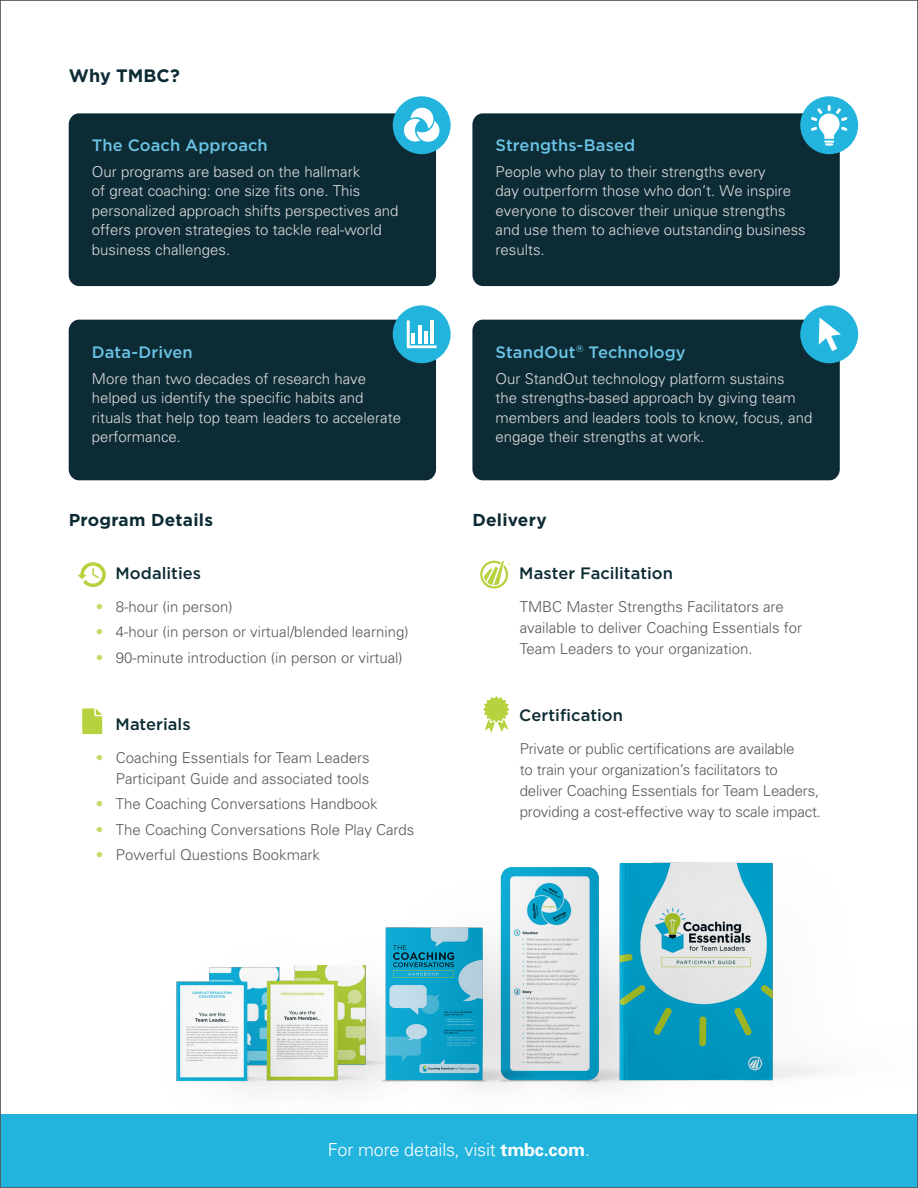
<style>
.page{position:relative;width:918px;height:1188px;background:#fff}
.page>*{position:absolute;margin:0;border:0;box-sizing:border-box;transform-origin:0 0}
.t1{font:300 18px "Univers";letter-spacing:-.01em;color:#fff}
.Table_Header{font:700 18px "Gotham";color:#0d2b34}
.Subheader{font:700 17.25px "Gotham";letter-spacing:.015em;color:#0d2b34}
.Table_Subheader{font:500 16.5px "Gotham";letter-spacing:.005em;color:#69c3e4}
.Table_Subheader-2{font:500 16.5px "Gotham";color:#0d2b34}
.Table_Copy{font:300 15px/19.5px "Univers";color:#dcdddf}
.Body_Copy_Bullet{font:300 15px/21px "Univers";color:#57585a}
.s1{color:#c5d968}
.s2{font-weight:700}
</style>
<div class="page">
<div style="left:69px;top:113px;width:367px;height:173px;background:#0d2b34;border-radius:11px"></div>
<div style="left:472px;top:113px;width:368px;height:173px;background:#0d2b34;border-radius:11px"></div>
<div style="left:69px;top:320px;width:367px;height:160px;background:#0d2b34;border-radius:11px"></div>
<div style="left:472px;top:320px;width:368px;height:160px;background:#0d2b34;border-radius:11px"></div>
<img style="left:176px;top:862px;width:648px;height:231px">
<div style="left:393px;top:305px;width:58px;height:58px;background:#23b4dd;border-radius:50%"></div>
<svg style="left:407px;top:320px;width:30px;height:28px"></svg>
<hr style="left:411px;top:334px;width:4px;height:10px;background:#fff">
<hr style="left:424px;top:331px;width:4px;height:13px;background:#fff">
<hr style="left:418px;top:326px;width:4px;height:18px;background:#fff">
<hr style="left:430px;top:321px;width:4px;height:23px;background:#fff">
<div style="left:393px;top:96px;width:58px;height:58px;background:#23b4dd;border-radius:50%"></div>
<svg style="left:404px;top:108px;width:35px;height:34px"></svg>
<div style="left:800px;top:96px;width:58px;height:58px;background:#23b4dd;border-radius:50%"></div>
<svg style="left:811px;top:105px;width:36px;height:41px"></svg>
<div style="left:800px;top:305px;width:58px;height:58px;background:#23b4dd;border-radius:50%"></div>
<svg style="left:819px;top:318px;width:22px;height:33px"></svg>
<svg style="left:82px;top:708px;width:20px;height:26px"></svg>
<svg style="left:77px;top:562px;width:29px;height:25px"></svg>
<svg style="left:483px;top:696px;width:27px;height:37px"></svg>
<svg style="left:480px;top:561px;width:30px;height:28px"></svg>
<div style="left:0;top:1114px;width:918px;height:74px;background:#23b4dd"></div>
<p class="Table_Header" style="left:69px;top:65px;width:113px">Why TMBC?</p>
<p class="Table_Subheader" style="left:92px;top:135px;width:177px">The Coach Approach</p>
<p class="Table_Copy" style="left:92px;top:161px;width:308px">Our programs are based on the hallmark<br>of great coaching: one size fits one. This personalized approach shifts perspectives and offers proven strategies to tackle real-world business challenges.</p>
<p class="Table_Subheader" style="left:92px;top:342px;width:102px">Data-Driven</p>
<p class="Table_Copy" style="left:92px;top:368px;width:311px">More than two decades of research have helped us identify the specific habits and rituals that help top team leaders to accelerate performance.</p>
<p class="Subheader" style="left:69px;top:510px;width:146px">Program Details</p>
<p class="Table_Subheader-2" style="left:115px;top:564px;width:87px">Modalities</p>
<p class="Body_Copy_Bullet" style="left:96px;top:595px;width:138px"><span class="s1">•</span> 8-hour (in person)</p>
<p class="Body_Copy_Bullet" style="left:96px;top:621px;width:314px"><span class="s1">•</span> 4-hour (in person or virtual/blended learning)</p>
<p class="Body_Copy_Bullet" style="left:96px;top:646px;width:309px"><span class="s1">•</span> 90-minute introduction (in person or virtual)</p>
<p class="Table_Subheader-2" style="left:115px;top:715px;width:77px">Materials</p>
<p class="Body_Copy_Bullet" style="left:96px;top:746px;width:275px;text-align:right"><span class="s1">•</span> Coaching Essentials for Team Leaders<br>Participant Guide and associated tools</p>
<p class="Body_Copy_Bullet" style="left:96px;top:793px;width:284px"><span class="s1">•</span> The Coaching Conversations Handbook</p>
<p class="Body_Copy_Bullet" style="left:96px;top:818px;width:320px"><span class="s1">•</span> The Coaching Conversations Role Play Cards</p>
<p class="Body_Copy_Bullet" style="left:96px;top:844px;width:226px"><span class="s1">•</span> Powerful Questions Bookmark</p>
<p class="Table_Subheader" style="left:496px;top:135px;width:141px">Strengths-Based</p>
<p class="Table_Copy" style="left:496px;top:161px;width:312px">People who play to their strengths every<br>day outperform those who don’t. We inspire everyone to discover their unique strengths and use them to achieve outstanding business results.</p>
<p class="Table_Subheader" style="left:496px;top:342px;width:192px">StandOut<sup>®</sup> Technology</p>
<p class="Table_Copy" style="left:496px;top:368px;width:318px">Our StandOut technology platform sustains<br>the strengths-based approach by giving team members and leaders tools to know, focus, and engage their strengths at work.</p>
<p class="Subheader" style="left:472px;top:510px;width:76px">Delivery</p>
<p class="Table_Subheader-2" style="left:519px;top:564px;width:155px">Master Facilitation</p>
<p class="Body_Copy_Bullet" style="left:520px;top:595px;width:284px">TMBC Master Strengths Facilitators are available to deliver Coaching Essentials for<br>Team Leaders to your organization.</p>
<p class="Table_Subheader-2" style="left:519px;top:706px;width:105px">Certification</p>
<p class="Body_Copy_Bullet" style="left:520px;top:737px;width:303px">Private or public certifications are available<br>to train your organization’s facilitators to deliver Coaching Essentials for Team Leaders, providing a cost-effective way to scale impact.</p>
<p class="t1" style="left:328px;top:1139px;width:264px">For more details, visit <span class="s2">tmbc.com</span>.</p>
</div>
